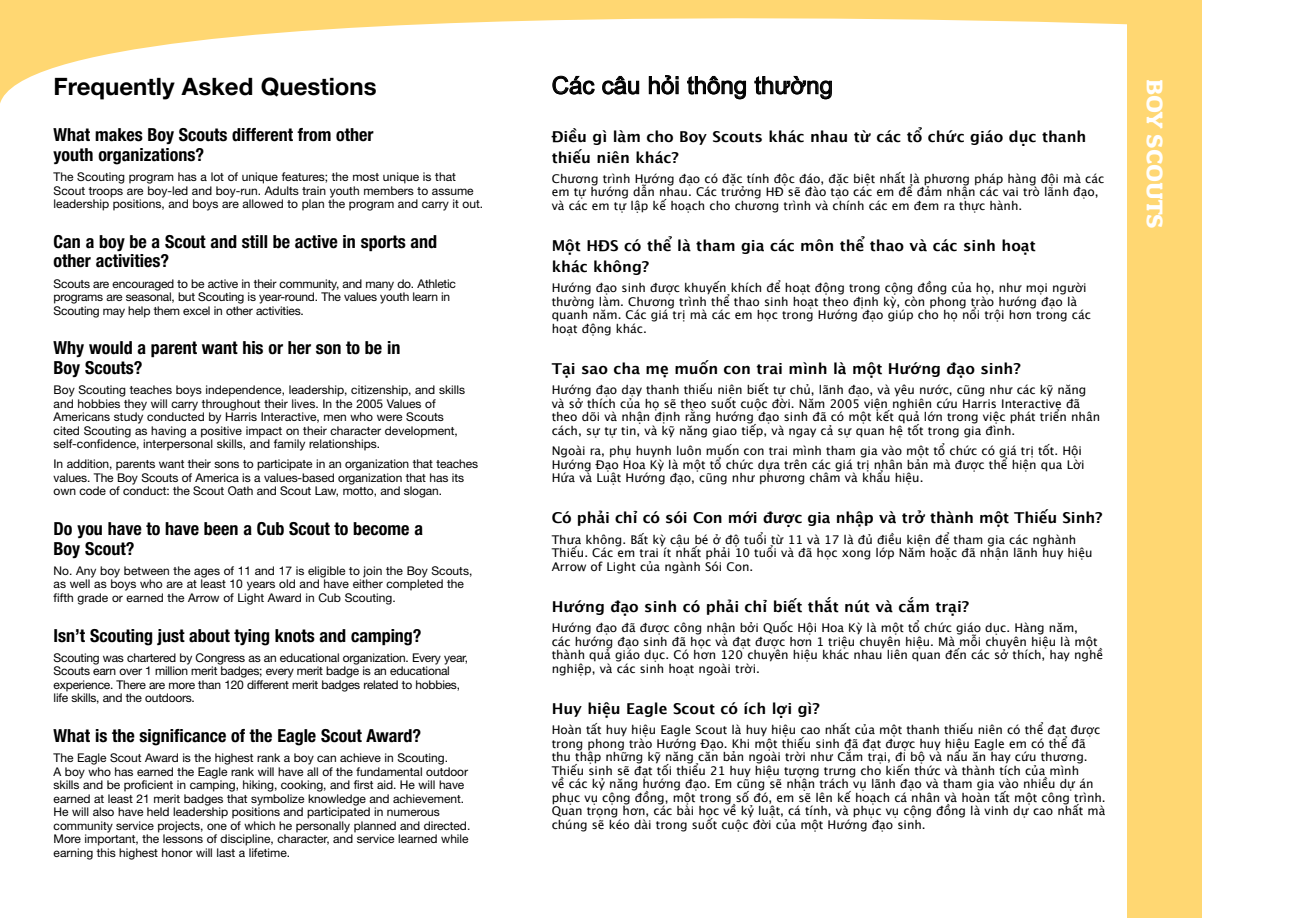
<style>
.page{position:relative;width:1296px;height:918px;background:#fff}
.page>*{position:absolute;margin:0;border:0;box-sizing:border-box;transform-origin:0 0}
.t1{font:700 25.5px "Fairplex Wide";color:#fff}
.t2{font:700 24px "Helvetica Neue";color:#000}
.t3{font:24px "Arial";color:#000}
.t4{font:700 condensed 18px/19.5px "Helvetica Neue";color:#000}
.t5{font:700 15px/21px "Lucida Grande";color:#000}
.t6{font:12px/13.5px "Lucida Grande";color:#000}
.t7{font:12px/13.5px "Helvetica Neue";letter-spacing:-.005em;color:#000}
</style>
<div class="page">
<div style="left:1127px;top:0;width:75px;height:918px;background:#ffd772"></div>
<svg style="left:0;top:0;width:1127px;height:103px"></svg>
<h2 class="t2" style="left:54px;top:72px;width:325px">Frequently Asked Questions</h2>
<h3 class="t4" style="left:54px;top:125px;width:321px">What makes Boy Scouts different from other youth organizations?</h3>
<p class="t7" style="left:54px;top:170px;width:431px">The Scouting program has a lot of unique features; the most unique is that<br>Scout troops are boy-led and boy-run. Adults train youth members to assume leadership positions, and boys are allowed to plan the program and carry it out.</p>
<h3 class="t4" style="left:54px;top:232px;width:385px">Can a boy be a Scout and still be active in sports and other activities?</h3>
<p class="t7" style="left:54px;top:277px;width:404px">Scouts are encouraged to be active in their community, and many do. Athletic programs are seasonal, but Scouting is year-round. The values youth learn in<br>Scouting may help them excel in other activities.</p>
<h3 class="t4" style="left:54px;top:338px;width:348px">Why would a parent want his or her son to be in<br>Boy Scouts?</h3>
<p class="t7" style="left:54px;top:383px;width:413px">Boy Scouting teaches boys independence, leadership, citizenship, and skills and hobbies they will carry throughout their lives. In the 2005 Values of Americans study conducted by Harris Interactive, men who were Scouts cited Scouting as having a positive impact on their character development, self-confidence, interpersonal skills, and family relationships.</p>
<p class="t7" style="left:54px;top:457px;width:426px">In addition, parents want their sons to participate in an organization that teaches values. The Boy Scouts of America is a values-based organization that has its own code of conduct: the Scout Oath and Scout Law, motto, and slogan.</p>
<h3 class="t4" style="left:54px;top:519px;width:371px">Do you have to have been a Cub Scout to become a<br>Boy Scout?</h3>
<p class="t7" style="left:54px;top:564px;width:420px">No. Any boy between the ages of 11 and 17 is eligible to join the Boy Scouts, as well as boys who are at least 10 years old and have either completed the fifth grade or earned the Arrow of Light Award in Cub Scouting.</p>
<h3 class="t4" style="left:54px;top:625px;width:370px">Isn’t Scouting just about tying knots and camping?</h3>
<p class="t7" style="left:54px;top:651px;width:416px">Scouting was chartered by Congress as an educational organization. Every year, Scouts earn over 1 million merit badges; every merit badge is an educational experience. There are more than 120 different merit badges related to hobbies, life skills, and the outdoors.</p>
<h3 class="t4" style="left:54px;top:726px;width:369px">What is the significance of the Eagle Scout Award?</h3>
<p class="t7" style="left:54px;top:751px;width:418px">The Eagle Scout Award is the highest rank a boy can achieve in Scouting.<br>A boy who has earned the Eagle rank will have all of the fundamental outdoor skills and be proficient in camping, hiking, cooking, and first aid. He will have earned at least 21 merit badges that symbolize knowledge and achievement.<br>He will also have held leadership positions and participated in numerous community service projects, one of which he personally planned and directed.<br>More important, the lessons of discipline, character, and service learned while earning this highest honor will last a lifetime.</p>
<h2 class="t3" style="left:552px;top:70px;width:283px">Các câu hỏi thông thường</h2>
<p class="t5" style="left:552px;top:126px;width:536px">Điều gì làm cho Boy Scouts khác nhau từ các tổ chức giáo dục thanh thiếu niên khác?</p>
<p class="t6" style="left:552px;top:172px;width:554px">Chương trình Hướng đạo có đặc tính độc đáo, đặc biệt nhất là phương pháp hàng đội mà các em tự hướng dẫn nhau. Các trưởng HĐ sẽ đào tạo các em để đảm nhận các vai trò lãnh đạo, và các em tự lập kế hoạch cho chương trình và chính các em đem ra thực hành.</p>
<p class="t5" style="left:552px;top:235px;width:486px">Một HĐS có thể là tham gia các môn thể thao và các sinh hoạt khác không?</p>
<p class="t6" style="left:552px;top:282px;width:541px">Hướng đạo sinh được khuyến khích để hoạt động trong cộng đồng của họ, như mọi người thường làm. Chương trình thể thao sinh hoạt theo định kỳ, còn phong trào hướng đạo là quanh năm. Các giá trị mà các em học trong Hướng đạo giúp cho họ nổi trội hơn trong các hoạt động khác.</p>
<p class="t5" style="left:552px;top:358px;width:471px">Tại sao cha mẹ muốn con trai mình là một Hướng đạo sinh?</p>
<p class="t6" style="left:552px;top:384px;width:550px">Hướng đạo dạy thanh thiếu niên biết tự chủ, lãnh đạo, và yêu nước, cũng như các kỹ năng và sở thích của họ sẽ theo suốt cuộc đời. Năm 2005 viện nghiên cứu Harris Interactive đã theo dõi và nhận định rằng hướng đạo sinh đã có một kết quả lớn trong việc phát triển nhân cách, sự tự tin, và kỹ năng giao tiếp, và ngay cả sự quan hệ tốt trong gia đình.</p>
<p class="t6" style="left:552px;top:444px;width:534px">Ngoài ra, phụ huynh luôn muốn con trai mình tham gia vào một tổ chức có giá trị tốt. Hội<br>Hướng Đạo Hoa Kỳ là một tổ chức dựa trên các giá trị nhân bản mà được thể hiện qua Lời<br>Hứa và Luật Hướng đạo, cũng như phương châm và khẩu hiệu.</p>
<p class="t5" style="left:552px;top:507px;width:552px">Có phải chỉ có sói Con mới được gia nhập và trở thành một Thiếu Sinh?</p>
<p class="t6" style="left:552px;top:533px;width:542px">Thưa không. Bất kỳ cậu bé ở độ tuổi từ 11 và 17 là đủ điều kiện để tham gia các nghành<br>Thiếu. Các em trai ít nhất phải 10 tuổi và đã học xong lớp Năm hoặc đã nhận lãnh huy hiệu<br>Arrow of Light của ngành Sói Con.</p>
<p class="t5" style="left:552px;top:596px;width:419px">Hướng đạo sinh có phải chỉ biết thắt nút và cắm trại?</p>
<p class="t6" style="left:552px;top:621px;width:553px">Hướng đạo đã được công nhận bởi Quốc Hội Hoa Kỳ là một tổ chức giáo dục. Hàng năm,<br>các hướng đạo sinh đã học và đạt được hơn 1 triệu chuyên hiệu. Mà mỗi chuyên hiệu là một thành quả giáo dục. Có hơn 120 chuyên hiệu khác nhau liên quan đến các sở thích, hay nghề nghiệp, và các sinh hoạt ngoài trời.</p>
<p class="t5" style="left:552px;top:698px;width:270px">Huy hiệu Eagle Scout có ích lợi gì?</p>
<p class="t6" style="left:552px;top:723px;width:556px">Hoàn tất huy hiệu Eagle Scout là huy hiệu cao nhất của một thanh thiếu niên có thể đạt được trong phong trào Hướng Đạo. Khi một thiếu sinh đã đạt được huy hiệu Eagle em có thể đã thu thập những kỹ năng căn bản ngoài trời như Cắm trại, đi bộ và nấu ăn hay cứu thương.<br>Thiếu sinh sẽ đạt tối thiểu 21 huy hiệu tượng trưng cho kiến thức và thành tích của mình<br>về các kỷ năng hướng đạo. Em cũng sẽ nhận trách vụ lãnh đạo và tham gia vào nhiều dự án phục vụ cộng đồng, một trong số đó, em sẽ lên kế hoạch cá nhân và hoàn tất một công trình.<br>Quan trọng hơn, các bài học về kỷ luật, cá tính, và phục vụ cộng đồng là vinh dự cao nhất mà chúng sẽ kéo dài trong suốt cuộc đời của một Hướng đạo sinh.</p>
<h1 class="t1" style="left:1169px;top:79px;width:150px;rotate:90deg">Boy Scouts</h1>
</div>
